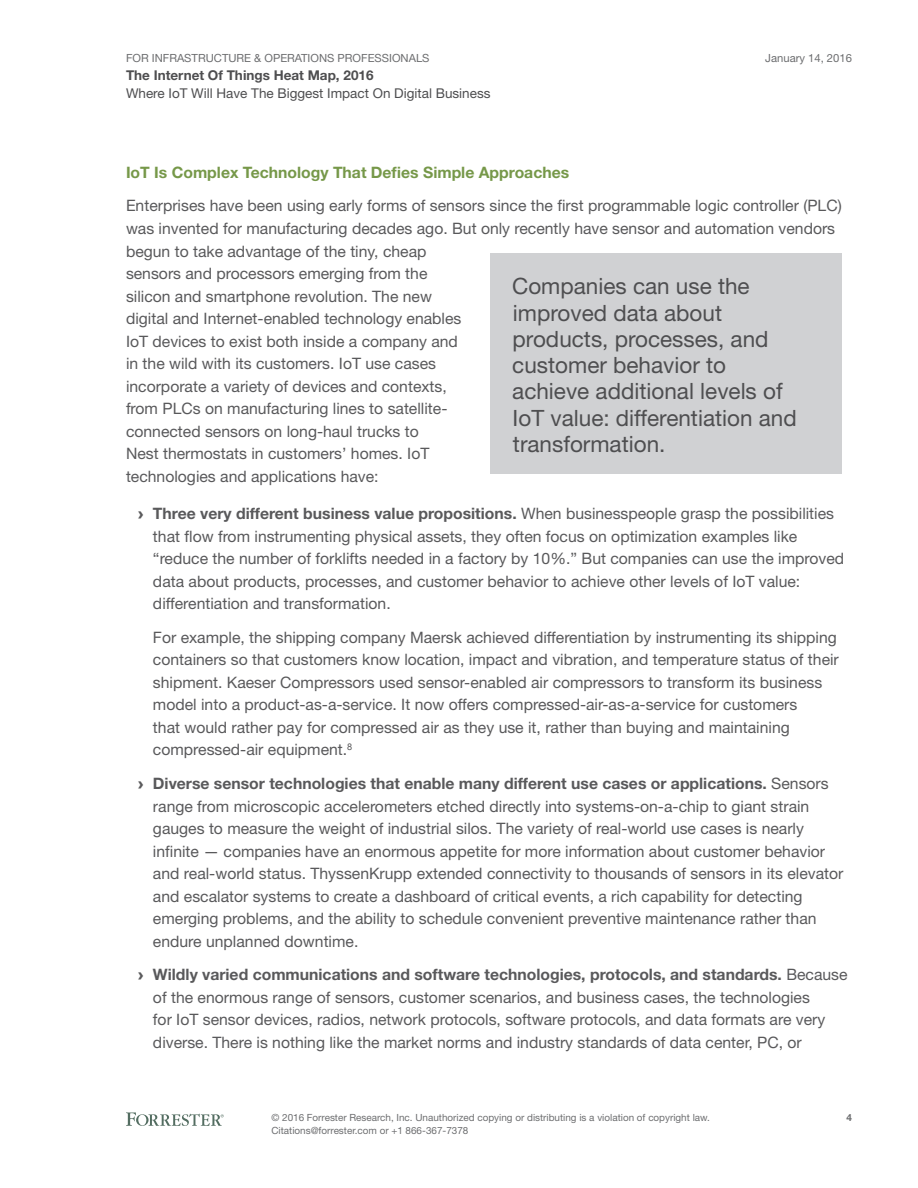
<style>
.page{position:relative;width:918px;height:1188px;background:#fff}
.page>*{position:absolute;margin:0;border:0;box-sizing:border-box;transform-origin:0 0}
.t1{font:22.5px/26.2px "Helvetica Neue LT Std";color:#4e4e50}
.t2{font:15.75px/22.5px "Helvetica Neue LT Std";color:#59595b}
.t3{font:700 15.75px "Helvetica Neue LT Std";color:#769849}
.t4{font:13.5px "Helvetica Neue LT Std";color:#4e4e50}
.t5{font:700 13.5px "Helvetica Neue LT Std";color:#4e4e50}
.t6{font:11.25px "Helvetica Neue LT Std";color:#6d6e70}
.t7{font:9.9px/12.8px "Helvetica Neue LT Std";color:#6d6e70}
.t8{font:700 9.9px "Helvetica Neue LT Std";color:#6d6e70}
.s1{font-family:"Arial";font-weight:900}
.s2{font-weight:700}
</style>
<div class="page">
<svg style="left:126px;top:1112px;width:98px;height:14px"></svg>
<div style="left:490px;top:254px;width:352px;height:220px;background:#d0d1d3"></div>
<p class="t6" style="left:126px;top:51px;width:305px">FOR INFRASTRUCTURE &amp; OPERATIONS PROFESSIONALS</p>
<p class="t5" style="left:126px;top:67px;width:249px">The Internet Of Things Heat Map, 2016</p>
<p class="t4" style="left:126px;top:85px;width:366px">Where IoT Will Have The Biggest Impact On Digital Business</p>
<p class="t6" style="left:765px;top:51px;width:88px">January 14, 2016</p>
<p class="t3" style="left:126px;top:162px;width:445px">IoT Is Complex Technology That Defies Simple Approaches</p>
<p class="t2" style="left:126px;top:194px;width:717px">Enterprises have been using early forms of sensors since the first programmable logic controller (PLC) was invented for manufacturing decades ago. But only recently have sensor and automation vendors begun to take advantage of the tiny, cheap<br>sensors and processors emerging from the<br>silicon and smartphone revolution. The new<br>digital and Internet-enabled technology enables<br>IoT devices to exist both inside a company and<br>in the wild with its customers. IoT use cases<br>incorporate a variety of devices and contexts,<br>from PLCs on manufacturing lines to satellite-<br>connected sensors on long-haul trucks to<br>Nest thermostats in customers’ homes. IoT<br>technologies and applications have:</p>
<p class="t2" style="left:153px;top:502px;width:693px;text-indent:-15px"><span class="s1">›</span> <span class="s2">Three very different business value propositions.</span> When businesspeople grasp the possibilities that flow from instrumenting physical assets, they often focus on optimization examples like “reduce the number of forklifts needed in a factory by 10%.” But companies can use the improved data about products, processes, and customer behavior to achieve other levels of IoT value: differentiation and transformation.</p>
<p class="t2" style="left:153px;top:626px;width:687px">For example, the shipping company Maersk achieved differentiation by instrumenting its shipping containers so that customers know location, impact and vibration, and temperature status of their shipment. Kaeser Compressors used sensor-enabled air compressors to transform its business model into a product-as-a-service. It now offers compressed-air-as-a-service for customers<br>that would rather pay for compressed air as they use it, rather than buying and maintaining compressed-air equipment.<sup>8</sup></p>
<p class="t2" style="left:153px;top:772px;width:692px;text-indent:-15px"><span class="s1">›</span> <span class="s2">Diverse sensor technologies that enable many different use cases or applications.</span> Sensors range from microscopic accelerometers etched directly into systems-on-a-chip to giant strain gauges to measure the weight of industrial silos. The variety of real-world use cases is nearly infinite — companies have an enormous appetite for more information about customer behavior and real-world status. ThyssenKrupp extended connectivity to thousands of sensors in its elevator and escalator systems to create a dashboard of critical events, a rich capability for detecting emerging problems, and the ability to schedule convenient preventive maintenance rather than endure unplanned downtime.</p>
<p class="t2" style="left:153px;top:963px;width:696px;text-indent:-15px"><span class="s1">›</span> <span class="s2">Wildly varied communications and software technologies, protocols, and standards.</span> Because of the enormous range of sensors, customer scenarios, and business cases, the technologies<br>for IoT sensor devices, radios, network protocols, software protocols, and data formats are very diverse. There is nothing like the market norms and industry standards of data center, PC, or</p>
<h1 class="t1" style="left:512px;top:273px;width:286px">Companies can use the improved data about products, processes, and customer behavior to achieve additional levels of<br>IoT value: differentiation and transformation.</h1>
<p class="t7" style="left:272px;top:1111px;width:440px">© 2016 Forrester Research, Inc. Unauthorized copying or distributing is a violation of copyright law.<br>Citations@forrester.com or +1 866-367-7378</p>
<p class="t8" style="left:846px;top:1112px;width:7px">4</p>
</div>
